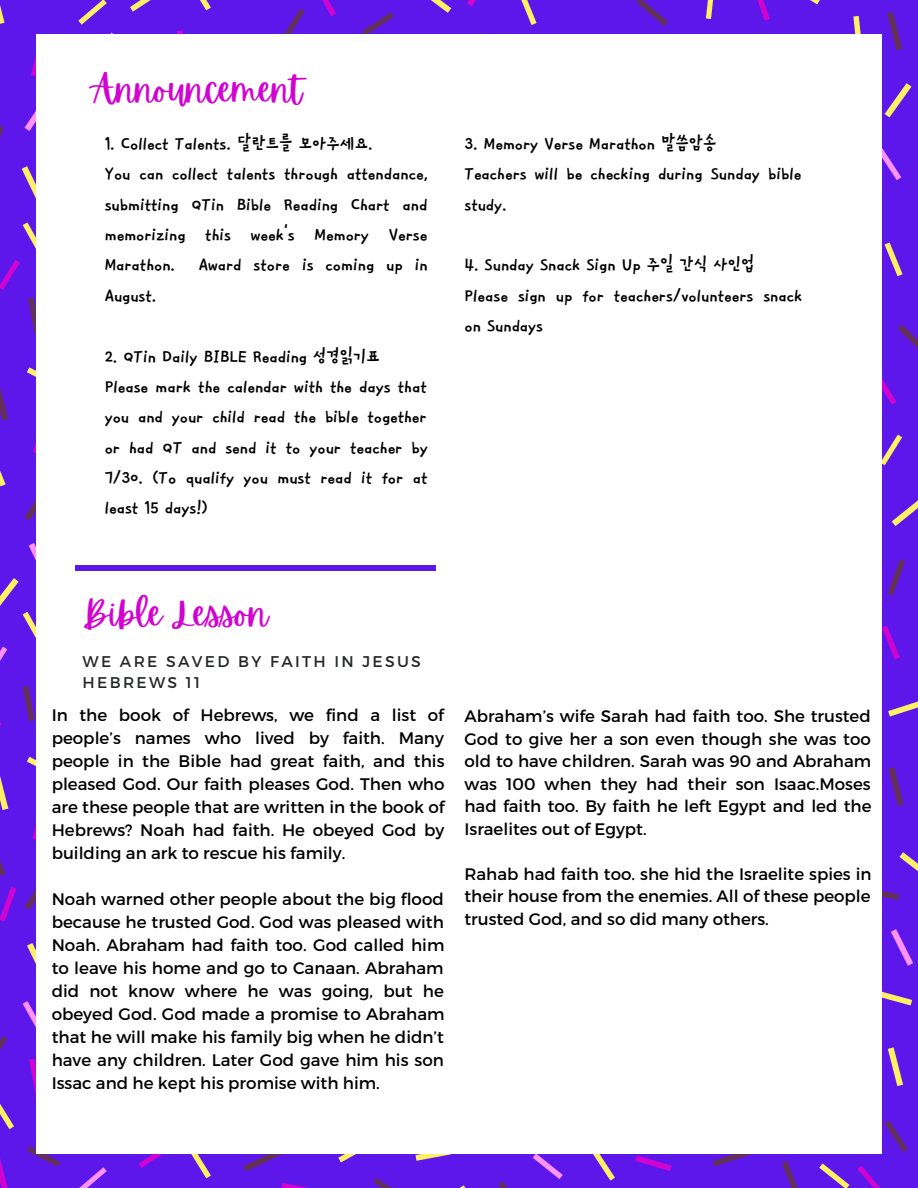
<style>
.page{position:relative;width:918px;height:1188px;background:#5e17eb}
.page>*{position:absolute;margin:0;border:0;box-sizing:border-box;transform-origin:0 0}
.t1{font:35.55px "Apricots";color:#d103d1}
.t2{font:22.2px/30.3px "TT Cheotsarang R";color:#000;text-align:justify}
.t3{font:16.65px/23px "Montserrat";color:#000;text-align:justify}
.t4{font:15.6px "Montserrat";letter-spacing:.15em;color:#262728}
</style>
<div class="page">
<svg style="left:28px;top:298px;width:9px;height:35px"></svg>
<svg style="left:0;top:126px;width:4px;height:12px"></svg>
<svg style="left:0;top:387px;width:8px;height:34px"></svg>
<svg style="left:23px;top:686px;width:12px;height:35px"></svg>
<svg style="left:25px;top:485px;width:12px;height:35px"></svg>
<svg style="left:888px;top:767px;width:16px;height:39px"></svg>
<svg style="left:888px;top:560px;width:17px;height:35px"></svg>
<svg style="left:898px;top:325px;width:20px;height:24px"></svg>
<svg style="left:498px;top:1181px;width:10px;height:7px"></svg>
<svg style="left:782px;top:1161px;width:16px;height:27px"></svg>
<svg style="left:713px;top:1154px;width:36px;height:13px"></svg>
<svg style="left:0;top:1036px;width:7px;height:14px"></svg>
<svg style="left:25px;top:875px;width:12px;height:35px"></svg>
<svg style="left:0;top:860px;width:6px;height:16px"></svg>
<svg style="left:243px;top:1154px;width:37px;height:18px"></svg>
<svg style="left:373px;top:1178px;width:19px;height:10px"></svg>
<svg style="left:885px;top:1121px;width:23px;height:31px"></svg>
<svg style="left:27px;top:1146px;width:33px;height:21px"></svg>
<svg style="left:362px;top:12px;width:32px;height:22px"></svg>
<svg style="left:284px;top:9px;width:21px;height:25px"></svg>
<svg style="left:887px;top:12px;width:15px;height:38px"></svg>
<svg style="left:881px;top:888px;width:18px;height:12px"></svg>
<svg style="left:637px;top:0;width:31px;height:26px"></svg>
<svg style="left:31px;top:39px;width:6px;height:38px"></svg>
<svg style="left:177px;top:30px;width:6px;height:4px"></svg>
<svg style="left:33px;top:415px;width:4px;height:39px"></svg>
<svg style="left:882px;top:626px;width:18px;height:33px"></svg>
<svg style="left:635px;top:1155px;width:36px;height:16px"></svg>
<svg style="left:32px;top:802px;width:5px;height:38px"></svg>
<svg style="left:29px;top:1059px;width:8px;height:35px"></svg>
<svg style="left:0;top:887px;width:16px;height:35px"></svg>
<svg style="left:281px;top:1183px;width:28px;height:5px"></svg>
<svg style="left:0;top:1158px;width:8px;height:30px"></svg>
<svg style="left:857px;top:1166px;width:24px;height:22px"></svg>
<svg style="left:139px;top:1154px;width:24px;height:14px"></svg>
<svg style="left:322px;top:0;width:14px;height:16px"></svg>
<svg style="left:467px;top:0;width:9px;height:6px"></svg>
<svg style="left:757px;top:0;width:13px;height:21px"></svg>
<svg style="left:25px;top:96px;width:12px;height:35px"></svg>
<svg style="left:23px;top:1001px;width:14px;height:33px"></svg>
<svg style="left:533px;top:1154px;width:30px;height:25px"></svg>
<svg style="left:79px;top:1167px;width:28px;height:21px"></svg>
<svg style="left:881px;top:149px;width:20px;height:31px"></svg>
<svg style="left:891px;top:929px;width:22px;height:37px"></svg>
<svg style="left:0;top:5px;width:5px;height:19px"></svg>
<svg style="left:22px;top:166px;width:15px;height:37px"></svg>
<svg style="left:0;top:222px;width:37px;height:68px"></svg>
<svg style="left:78px;top:0;width:29px;height:25px"></svg>
<svg style="left:130px;top:0;width:21px;height:12px"></svg>
<svg style="left:200px;top:0;width:11px;height:10px"></svg>
<svg style="left:0;top:543px;width:37px;height:134px"></svg>
<svg style="left:27px;top:367px;width:10px;height:21px"></svg>
<svg style="left:0;top:471px;width:6px;height:15px"></svg>
<svg style="left:881px;top:372px;width:21px;height:93px"></svg>
<svg style="left:892px;top:500px;width:26px;height:26px"></svg>
<svg style="left:885px;top:242px;width:18px;height:34px"></svg>
<svg style="left:0;top:776px;width:8px;height:34px"></svg>
<svg style="left:27px;top:943px;width:10px;height:37px"></svg>
<svg style="left:0;top:1104px;width:14px;height:25px"></svg>
<svg style="left:27px;top:757px;width:10px;height:20px"></svg>
<svg style="left:338px;top:1154px;width:18px;height:8px"></svg>
<svg style="left:593px;top:1154px;width:22px;height:27px"></svg>
<svg style="left:888px;top:1047px;width:15px;height:39px"></svg>
<svg style="left:819px;top:1163px;width:30px;height:25px"></svg>
<svg style="left:415px;top:1154px;width:36px;height:7px"></svg>
<svg style="left:459px;top:1185px;width:7px;height:3px"></svg>
<svg style="left:191px;top:1154px;width:20px;height:24px"></svg>
<svg style="left:885px;top:83px;width:26px;height:34px"></svg>
<svg style="left:810px;top:0;width:10px;height:4px"></svg>
<svg style="left:521px;top:0;width:16px;height:25px"></svg>
<svg style="left:431px;top:0;width:20px;height:13px"></svg>
<svg style="left:853px;top:16px;width:8px;height:18px"></svg>
<svg style="left:881px;top:991px;width:31px;height:14px"></svg>
<svg style="left:888px;top:701px;width:30px;height:16px"></svg>
<svg style="left:899px;top:852px;width:19px;height:19px"></svg>
<svg style="left:706px;top:0;width:8px;height:19px"></svg>
<div style="left:37px;top:34px;width:844px;height:1120px;background:#fff"></div>
<div style="left:76px;top:565px;width:360px;height:6px;background:#5e17eb"></div>
<p class="t1" style="left:92px;top:69px;width:212px">Announcement</p>
<p class="t2" style="left:105px;top:127px;width:269px">1. Collect Talents. 달란트를 모아주세요.</p>
<p class="t2" style="left:105px;top:158px;width:324px">You can collect talents through attendance, submitting QTin Bible Reading Chart and memorizing this week's Memory Verse Marathon. Award store is coming up in August.</p>
<p class="t2" style="left:105px;top:340px;width:277px">2. QTin Daily BIBLE Reading 성경읽기표</p>
<p class="t2" style="left:105px;top:370px;width:325px">Please mark the calendar with the days that you and your child read the bible together or had QT and send it to your teacher by 7/30. (To qualify you must read it for at least 15 days!)</p>
<p class="t2" style="left:464px;top:127px;width:254px">3. Memory Verse Marathon 말씀암송</p>
<p class="t2" style="left:464px;top:158px;width:339px">Teachers will be checking during Sunday bible study.</p>
<p class="t2" style="left:464px;top:249px;width:292px">4. Sunday Snack Sign Up 주일 간식 사인업</p>
<p class="t2" style="left:464px;top:279px;width:339px">Please sign up for teachers/volunteers snack on Sundays</p>
<p class="t1" style="left:83px;top:593px;width:187px">Bible Lesson</p>
<p class="t4" style="left:83px;top:651px;width:340px">WE ARE SAVED BY FAITH IN JESUS</p>
<p class="t4" style="left:83px;top:673px;width:119px">HEBREWS 11</p>
<p class="t3" style="left:52px;top:703px;width:395px">In the book of Hebrews, we find a list of people’s names who lived by faith. Many people in the Bible had great faith, and this pleased God. Our faith pleases God. Then who are these people that are written in the book of Hebrews? Noah had faith. He obeyed God by building an ark to rescue his family.</p>
<p class="t3" style="left:52px;top:887px;width:394px">Noah warned other people about the big flood because he trusted God. God was pleased with Noah. Abraham had faith too. God called him to leave his home and go to Canaan. Abraham did not know where he was going, but he obeyed God. God made a promise to Abraham that he will make his family big when he didn’t have any children. Later God gave him his son Issac and he kept his promise with him.</p>
<p class="t3" style="left:464px;top:704px;width:409px;line-height:22.5px">Abraham’s wife Sarah had faith too. She trusted God to give her a son even though she was too old to have children. Sarah was 90 and Abraham was 100 when they had their son Isaac.Moses had faith too. By faith he left Egypt and led the Israelites out of Egypt.</p>
<p class="t3" style="left:464px;top:862px;width:409px;line-height:22.5px">Rahab had faith too. she hid the Israelite spies in their house from the enemies. All of these people trusted God, and so did many others.</p>
</div>
